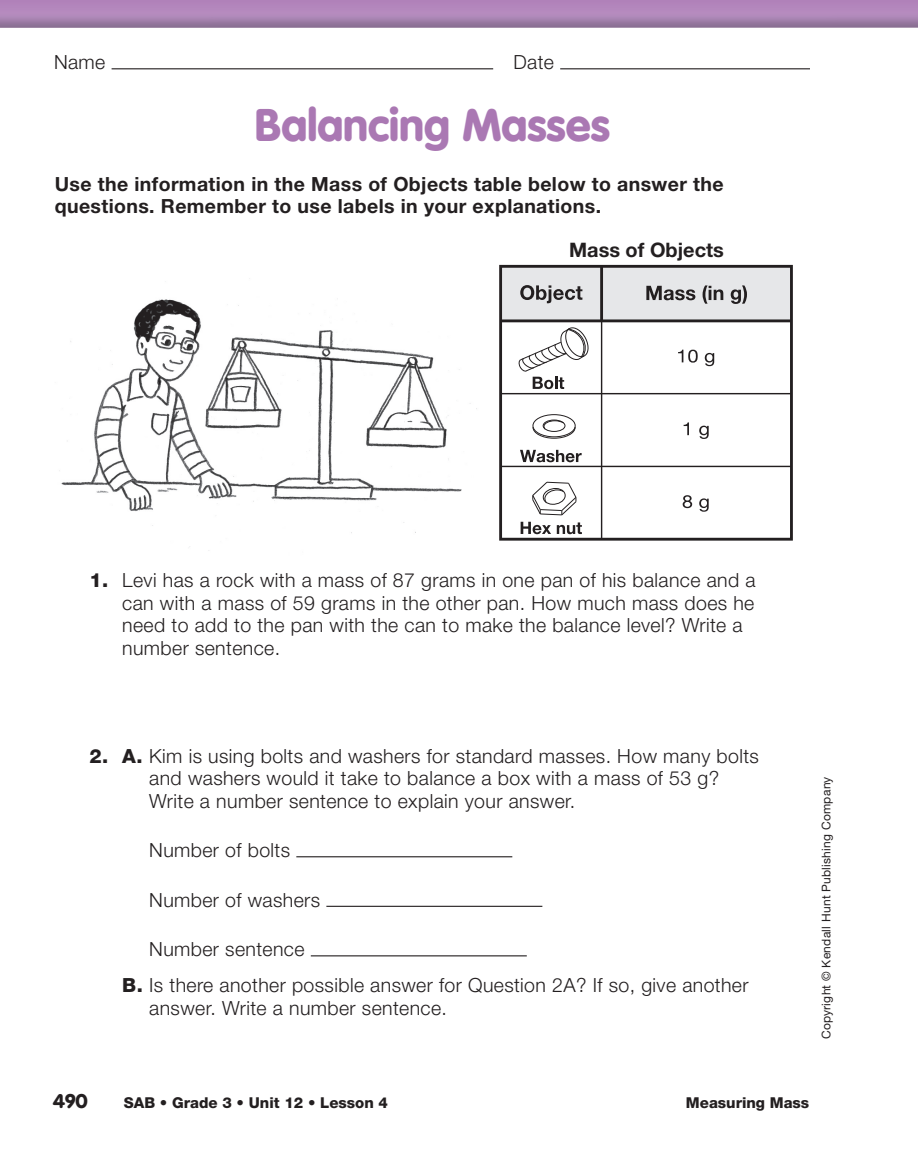
<style>
.page{position:relative;width:918px;height:1176px;background:#fff}
.page>*{position:absolute;margin:0;border:0;box-sizing:border-box;transform-origin:0 0}
.t1{font:900 45px "VAG Rounded Std";color:#aa78b3}
.t2{font:700 19.95px "Helvetica Neue";color:#231f20}
.t3{font:300 19.5px/22.5px "Helvetica Neue";letter-spacing:.02em;color:#231f20}
.t4{font:700 19.5px/22.5px "Helvetica Neue";letter-spacing:.02em;color:#231f20}
.t5{font:900 19.5px "VAG Rounded Std";color:#231f20}
.t6{font:800 15px "Helvetica Neue";color:#231f20}
.t7{font:12px "Helvetica Neue";letter-spacing:.02em;color:#231f20}
.s1{font-weight:800}
</style>
<div class="page">
<div style="left:0;top:0;width:918px;height:13px;background:#b386bc"></div>
<hr style="left:112px;top:68px;width:381px;height:1px;background:#231f20">
<hr style="left:560px;top:68px;width:250px;height:1px;background:#231f20">
<hr style="left:296px;top:856px;width:216px;height:1px;background:#231f20">
<hr style="left:326px;top:905px;width:216px;height:1px;background:#231f20">
<hr style="left:311px;top:955px;width:216px;height:1px;background:#231f20">
<div style="left:501px;top:266px;width:290px;height:55px;background:#e6e7e9"></div>
<div style="left:533px;top:414px;width:43px;height:23px;border:1px solid #231f20;border-radius:50%"></div>
<div style="left:543px;top:419px;width:22px;height:12px;border:1px solid #231f20;border-radius:50%"></div>
<svg style="left:532px;top:420px;width:44px;height:19px"></svg>
<svg style="left:532px;top:481px;width:45px;height:34px"></svg>
<div style="left:499px;top:265px;width:294px;height:275px;border:3px solid #231f20"></div>
<hr style="left:601px;top:321px;width:1px;height:218px;background:#231f20">
<hr style="left:501px;top:465px;width:290px;height:2px;background:#231f20">
<hr style="left:501px;top:393px;width:290px;height:1px;background:#231f20">
<hr style="left:501px;top:319px;width:290px;height:3px;background:#231f20">
<svg style="left:520px;top:285px;width:62px;height:18px"></svg>
<svg style="left:519px;top:327px;width:70px;height:62px"></svg>
<svg style="left:520px;top:449px;width:62px;height:13px"></svg>
<svg style="left:521px;top:521px;width:30px;height:13px"></svg>
<svg style="left:557px;top:522px;width:25px;height:12px"></svg>
<svg style="left:646px;top:286px;width:49px;height:14px"></svg>
<svg style="left:703px;top:285px;width:20px;height:18px"></svg>
<svg style="left:731px;top:285px;width:16px;height:19px"></svg>
<svg style="left:678px;top:349px;width:20px;height:13px"></svg>
<svg style="left:705px;top:353px;width:9px;height:13px"></svg>
<svg style="left:684px;top:422px;width:5px;height:13px"></svg>
<svg style="left:699px;top:425px;width:10px;height:14px"></svg>
<svg style="left:683px;top:495px;width:9px;height:13px"></svg>
<svg style="left:699px;top:498px;width:10px;height:13px"></svg>
<hr style="left:600px;top:266px;width:3px;height:55px;background:#231f20">
<img style="left:59px;top:278px;width:418px;height:273px">
<p class="t3" style="left:54px;top:53px;width:53px">Name</p>
<p class="t3" style="left:513px;top:53px;width:42px">Date</p>
<h1 class="t1" style="left:255px;top:106px;width:357px">Balancing Masses</h1>
<p class="t4" style="left:55px;top:174px;width:670px">Use the information in the Mass of Objects table below to answer the questions. Remember to use labels in your explanations.</p>
<p class="t2" style="left:569px;top:243px;width:156px">Mass of Objects</p>
<p class="t3" style="left:122px;top:570px;width:635px;text-indent:-33px"><span class="s1">1.</span> Levi has a rock with a mass of 87 grams in one pan of his balance and a can with a mass of 59 grams in the other pan. How much mass does he need to add to the pan with the can to make the balance level? Write a number sentence.</p>
<p class="t3" style="left:149px;top:746px;width:611px;text-indent:-60px"><span class="s1">2. A.</span> Kim is using bolts and washers for standard masses. How many bolts and washers would it take to balance a box with a mass of 53 g?<br>Write a number sentence to explain your answer.</p>
<p class="t3" style="left:149px;top:840px;width:142px">Number of bolts</p>
<p class="t3" style="left:149px;top:890px;width:172px">Number of washers</p>
<p class="t3" style="left:122px;top:933px;width:628px;line-height:36px;text-indent:27px">Number sentence<br><span class="s1">B.</span> Is there another possible answer for Question 2A? If so, give another</p>
<p class="t3" style="left:149px;top:998px;width:299px">answer. Write a number sentence.</p>
<p class="t7" style="left:822px;top:1039px;width:264px;rotate:-90deg">Copyright © Kendall Hunt Publishing Company</p>
<p class="t5" style="left:53px;top:1092px;width:36px">490</p>
<p class="t6" style="left:124px;top:1097px;width:266px">SAB • Grade 3 • Unit 12 • Lesson 4</p>
<p class="t6" style="left:686px;top:1097px;width:125px">Measuring Mass</p>
</div>
